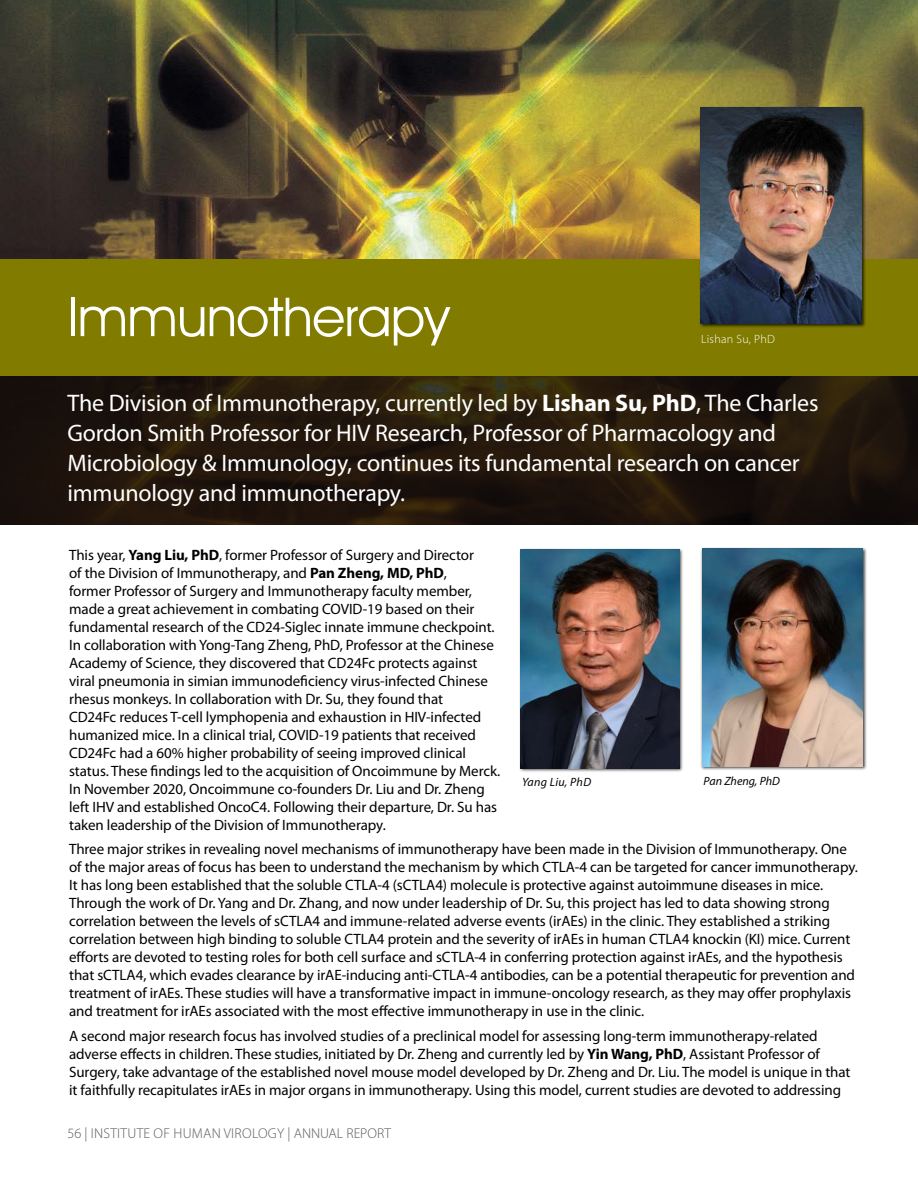
<style>
.page{position:relative;width:918px;height:1188px;background:#fff}
.page>*{position:absolute;margin:0;border:0;box-sizing:border-box;transform-origin:0 0}
.t1{font:54px "Avant Garde IT Cby BT";letter-spacing:-.01em;color:#fff}
.t2{font:24px/30px "Myriad Pro";letter-spacing:-.01em;color:#fff}
.t3{font:15px/18px "Myriad Pro";letter-spacing:-.005em;color:#000}
.t4{font:300 14.25px "Myriad Pro";letter-spacing:.02em;color:#58595b}
.t5{font:300 12px "Myriad Pro";letter-spacing:.025em;color:#fff}
.t6{font:italic 12px "Myriad Pro";color:#000}
.t7{font:italic 12px "Myriad Pro";letter-spacing:.025em;color:#000}
.s1{font-weight:700}
</style>
<div class="page">
<img style="left:0;top:0;width:918px;height:259px">
<svg style="left:0;top:375px;width:918px;height:150px;background:#22170b"></svg>
<div style="left:0;top:259px;width:918px;height:116px;background:#817c00"></div>
<div style="left:699px;top:106px;width:167px;height:223px;background:#000;opacity:.75"></div>
<img style="left:701px;top:108px;width:161px;height:216px">
<div style="left:701px;top:547px;width:166px;height:224px;background:#000;opacity:.75"></div>
<img style="left:702px;top:549px;width:161px;height:218px">
<div style="left:519px;top:549px;width:164px;height:224px;background:#000;opacity:.75"></div>
<img style="left:521px;top:550px;width:158px;height:218px">
<h1 class="t1" style="left:67px;top:284px;width:383px">Immunotherapy</h1>
<p class="t5" style="left:701px;top:331px;width:75px">Lishan Su, PhD</p>
<p class="t2" style="left:68px;top:388px;width:753px">The Division of Immunotherapy, currently led by <span class="s1">Lishan Su, PhD</span>, The Charles Gordon Smith Professor for HIV Research, Professor of Pharmacology and Microbiology &amp; Immunology, continues its fundamental research on cancer immunology and immunotherapy.</p>
<p class="t3" style="left:69px;top:546px;width:433px">This year, <span class="s1">Yang Liu, PhD</span>, former Professor of Surgery and Director<br>of the Division of Immunotherapy, and <span class="s1">Pan Zheng, MD, PhD</span>,<br>former Professor of Surgery and Immunotherapy faculty member, made a great achievement in combating COVID-19 based on their fundamental research of the CD24-Siglec innate immune checkpoint.<br>In collaboration with Yong-Tang Zheng, PhD, Professor at the Chinese Academy of Science, they discovered that CD24Fc protects against viral pneumonia in simian immunodeficiency virus-infected Chinese rhesus monkeys. In collaboration with Dr. Su, they found that<br>CD24Fc reduces T-cell lymphopenia and exhaustion in HIV-infected humanized mice. In a clinical trial, COVID-19 patients that received CD24Fc had a 60% higher probability of seeing improved clinical status. These findings led to the acquisition of Oncoimmune by Merck.<br>In November 2020, Oncoimmune co-founders Dr. Liu and Dr. Zheng left IHV and established OncoC4. Following their departure, Dr. Su has taken leadership of the Division of Immunotherapy.</p>
<p class="t3" style="left:69px;top:840px;width:790px">Three major strikes in revealing novel mechanisms of immunotherapy have been made in the Division of Immunotherapy. One of the major areas of focus has been to understand the mechanism by which CTLA-4 can be targeted for cancer immunotherapy.<br>It has long been established that the soluble CTLA-4 (sCTLA4) molecule is protective against autoimmune diseases in mice.<br>Through the work of Dr. Yang and Dr. Zhang, and now under leadership of Dr. Su, this project has led to data showing strong correlation between the levels of sCTLA4 and immune-related adverse events (irAEs) in the clinic. They established a striking correlation between high binding to soluble CTLA4 protein and the severity of irAEs in human CTLA4 knockin (KI) mice. Current efforts are devoted to testing roles for both cell surface and sCTLA-4 in conferring protection against irAEs, and the hypothesis that sCTLA4, which evades clearance by irAE-inducing anti-CTLA-4 antibodies, can be a potential therapeutic for prevention and treatment of irAEs. These studies will have a transformative impact in immune-oncology research, as they may offer prophylaxis and treatment for irAEs associated with the most effective immunotherapy in use in the clinic.</p>
<p class="t3" style="left:69px;top:1027px;width:783px">A second major research focus has involved studies of a preclinical model for assessing long-term immunotherapy-related adverse effects in children. These studies, initiated by Dr. Zheng and currently led by <span class="s1">Yin Wang, PhD</span>, Assistant Professor of Surgery, take advantage of the established novel mouse model developed by Dr. Zheng and Dr. Liu. The model is unique in that it faithfully recapitulates irAEs in major organs in immunotherapy. Using this model, current studies are devoted to addressing</p>
<p class="t7" style="left:522px;top:775px;width:71px">Yang Liu, PhD</p>
<p class="t6" style="left:704px;top:773px;width:78px">Pan Zheng, PhD</p>
<p class="t4" style="left:68px;top:1125px;width:325px">56 | INSTITUTE OF HUMAN VIROLOGY | ANNUAL REPORT</p>
</div>
